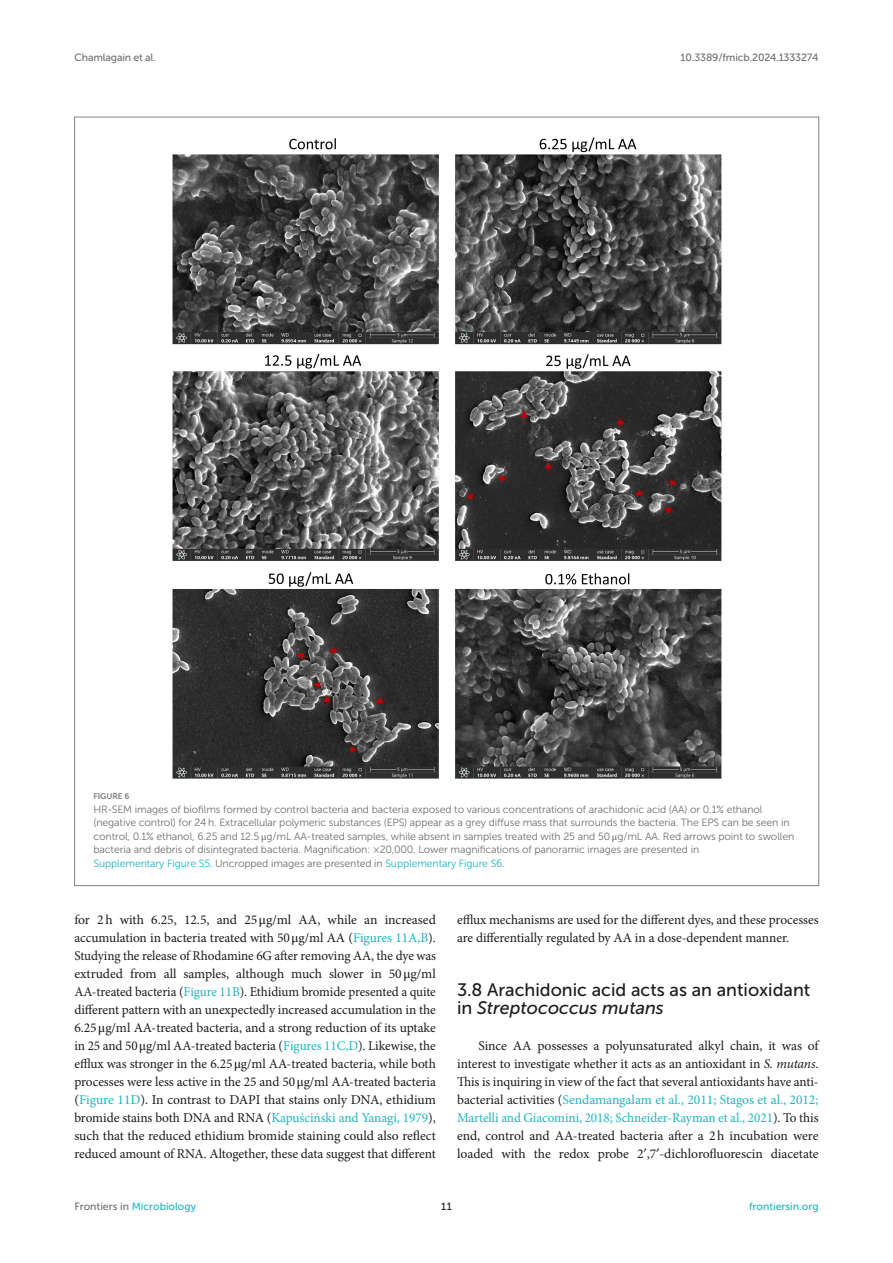
<style>
.page{position:relative;width:893px;height:1263px;background:#fff}
.page>*{position:absolute;margin:0;border:0;box-sizing:border-box;transform-origin:0 0}
.HEAD_2{font:18px/18px "Museo Sans 500";color:#1b1c1b}
.TEXT_FLUSH{font:13.5px/18px "Minion Pro";letter-spacing:-.005em;color:#1b1c1b;text-align:justify}
.FIG_LEG{font:10.5px/13.5px "Museo Sans 300";letter-spacing:-.01em;color:#706f70}
.t1{font:10.5px "Museo Sans 500";letter-spacing:-.015em;color:#706f70}
.t2{font:10.5px "Museo Sans 500";color:#1db5c3}
.t3{font:10.5px "Museo Sans 500";color:#1b1c1b}
.FIG_HD{font:8.25px "Museo Sans 700";letter-spacing:-.01em;color:#7e7f7f}
.s1{font-family:"STIX General"}
.s2{color:#1db5c3}
.s3{font-style:italic}
.s4{font-family:"Gentium Plus"}
.s5{color:#706f70}
</style>
<div class="page">
<img style="left:172px;top:137px;width:550px;height:642px">
<p class="t1" style="left:74px;top:51px;width:83px">Chamlagain et al.</p>
<p class="t1" style="left:681px;top:51px;width:139px">10.3389/fmicb.2024.1333274</p>
<p class="FIG_HD" style="left:94px;top:792px;width:37px">FIGURE 6</p>
<p class="FIG_LEG" style="left:94px;top:802px;width:702px">HR-SEM images of biofilms formed by control bacteria and bacteria exposed to various concentrations of arachidonic acid (AA) or 0.1% ethanol (negative control) for 24 h. Extracellular polymeric substances (EPS) appear as a grey diffuse mass that surrounds the bacteria. The EPS can be seen in control, 0.1% ethanol, 6.25 and 12.5 <span class="s1">μ</span>g/mL AA-treated samples, while absent in samples treated with 25 and 50 <span class="s1">μ</span>g/mL AA. Red arrows point to swollen bacteria and debris of disintegrated bacteria. Magnification: ×20,000. Lower magnifications of panoramic images are presented in<br><span class="s2">Supplementary Figure S5</span>. Uncropped images are presented in <span class="s2">Supplementary Figure S6</span>.</p>
<p class="TEXT_FLUSH" style="left:74px;top:911px;width:363px">for 2h with 6.25, 12.5, and 25<span class="s1">μ</span>g/ml AA, while an increased accumulation in bacteria treated with 50<span class="s1">μ</span>g/ml AA (<span class="s2">Figures 11A,B</span>).<br>Studying the release of Rhodamine 6G after removing AA, the dye was extruded from all samples, although much slower in 50<span class="s1">μ</span>g/ml AA-treated bacteria (<span class="s2">Figure 11B</span>). Ethidium bromide presented a quite different pattern with an unexpectedly increased accumulation in the 6.25<span class="s1">μ</span>g/ml AA-treated bacteria, and a strong reduction of its uptake in 25 and 50<span class="s1">μ</span>g/ml AA-treated bacteria (<span class="s2">Figures 11C,D</span>). Likewise, the efflux was stronger in the 6.25<span class="s1">μ</span>g/ml AA-treated bacteria, while both processes were less active in the 25 and 50<span class="s1">μ</span>g/ml AA-treated bacteria (<span class="s2">Figure 11D</span>). In contrast to DAPI that stains only DNA, ethidium bromide stains both DNA and RNA (<span class="s2">Kapuściński and Yanagi, 1979</span>), such that the reduced ethidium bromide staining could also reflect reduced amount of RNA. Altogether, these data suggest that different</p>
<p class="TEXT_FLUSH" style="left:457px;top:911px;width:363px">efflux mechanisms are used for the different dyes, and these processes are differentially regulated by AA in a dose-dependent manner.</p>
<p class="HEAD_2" style="left:457px;top:981px;width:355px">3.8 Arachidonic acid acts as an antioxidant in <span class="s3">Streptococcus mutans</span></p>
<p class="TEXT_FLUSH" style="left:457px;top:1037px;width:363px;text-indent:21px">Since AA possesses a polyunsaturated alkyl chain, it was of interest to investigate whether it acts as an antioxidant in <span class="s3">S. mutans</span>.<br>This is inquiring in view of the fact that several antioxidants have anti&shy;bacterial activities (<span class="s2">Sendamangalam et al., 2011; Stagos et al., 2012; Martelli and Giacomini, 2018; Schneider-Rayman et al., 2021</span>). To this end, control and AA-treated bacteria after a 2h incubation were loaded with the redox probe 2<span class="s4">′</span>,7<span class="s4">′</span>-dichlorofluorescin diacetate</p>
<p class="t2" style="left:74px;top:1200px;width:123px"><span class="s5">Frontiers in</span> Microbiology</p>
<p class="t3" style="left:441px;top:1200px;width:12px">11</p>
<p class="t2" style="left:749px;top:1200px;width:71px">frontiersin.org</p>
</div>
